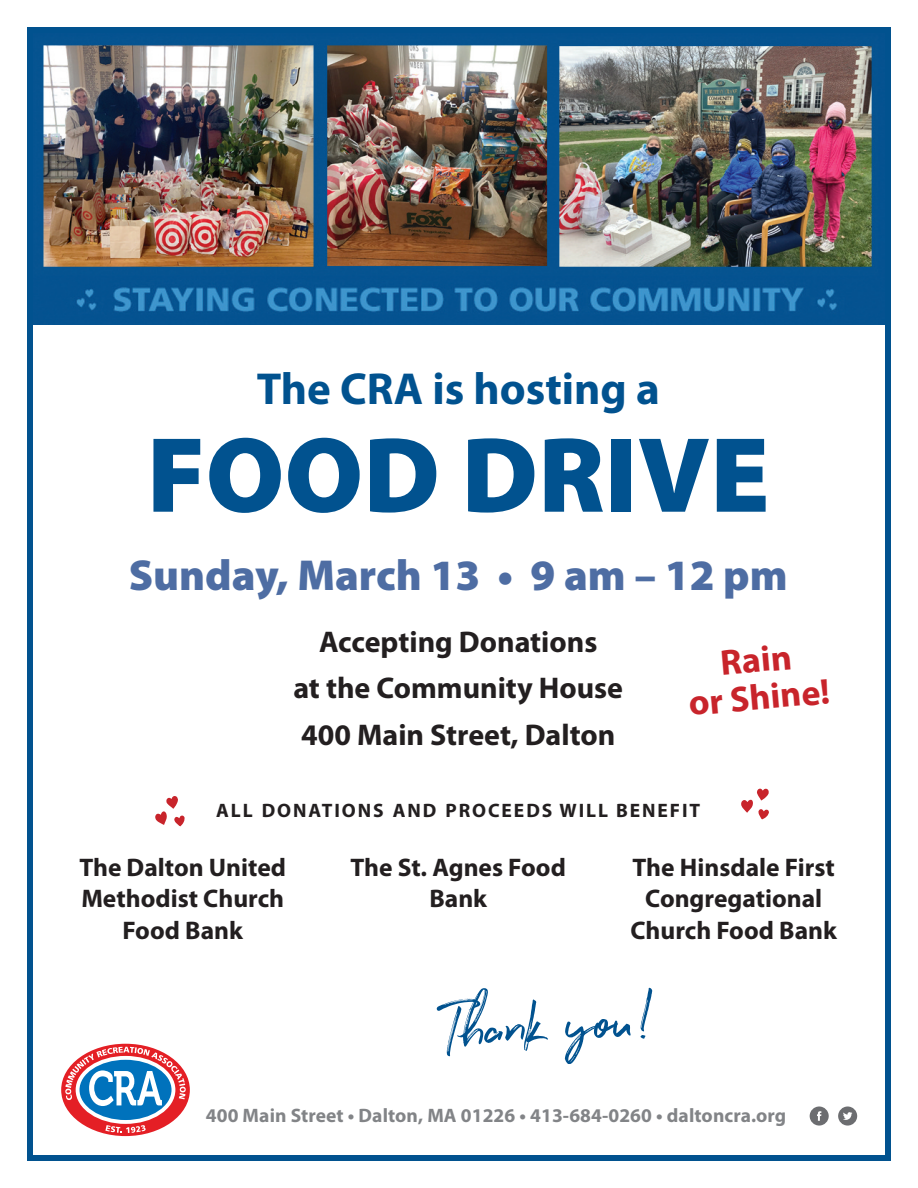
<style>
.page{position:relative;width:918px;height:1188px;background:#fff}
.page>*{position:absolute;margin:0;border:0;box-sizing:border-box;transform-origin:0 0}
.t1{font:900 108px "Myriad Pro";color:#01528f}
.t2{font:64.5px "Perfect Sunset";color:#01528f}
.t3{font:700 45px "Myriad Pro";color:#01528f}
.t4{font:900 43.5px "Myriad Pro";color:#4e6da3}
.t5{font:700 36px/37.5px "Myriad Pro";color:#c8242b;text-align:center}
.t6{font:700 30px/46.5px "Myriad Pro";color:#231f20;text-align:center}
.t7{font:700 25.5px/31.5px "Myriad Pro";color:#231f20;text-align:center}
.t8{font:700 19.5px "Myriad Pro";letter-spacing:.005em;color:#828487}
.t9{font:700 19.5px "Myriad Pro";letter-spacing:.1em;color:#231f20}
</style>
<div class="page">
<img style="left:34px;top:34px;width:850px;height:291px">
<div style="left:27px;top:27px;width:864px;height:1134px;border:6px solid #01528f"></div>
<svg style="left:810px;top:1107px;width:19px;height:19px"></svg>
<svg style="left:838px;top:1107px;width:19px;height:19px"></svg>
<svg style="left:60px;top:1043px;width:131px;height:94px;fill:#e41f25"></svg>
<div style="left:59px;top:1042px;width:133px;height:96px;border:2px solid #fff;border-radius:50%"></div>
<svg style="left:78px;top:1058px;width:95px;height:64px"></svg>
<div style="left:76px;top:1056px;width:99px;height:68px;border:4px solid #fff;border-radius:50%"></div>
<svg style="left:65px;top:1047px;width:121px;height:59px"></svg>
<svg style="left:105px;top:1125px;width:41px;height:8px"></svg>
<h3 class="t3" style="left:257px;top:372px;width:405px">The CRA is hosting a</h3>
<h1 class="t1" style="left:147px;top:435px;width:624px">FOOD DRIVE</h1>
<h3 class="t4" style="left:129px;top:559px;width:660px">Sunday, March 13 • 9 am – 12 pm</h3>
<p class="t6" style="left:293px;top:621px;width:331px">Accepting Donations<br>at the Community House<br>400 Main Street, Dalton</p>
<h3 class="t5" style="left:684px;top:650px;width:143px;rotate:-5deg">Rain<br>or Shine!</h3>
<p class="t9" style="left:216px;top:803px;width:486px">ALL DONATIONS AND PROCEEDS WILL BENEFIT</p>
<p class="t7" style="left:79px;top:853px;width:208px">The Dalton United<br>Methodist Church<br>Food Bank</p>
<p class="t7" style="left:351px;top:853px;width:217px">The St. Agnes Food<br>Bank</p>
<p class="t7" style="left:631px;top:853px;width:208px">The Hinsdale First<br>Congregational<br>Church Food Bank</p>
<h2 class="t2" style="left:440px;top:986px;width:212px;rotate:-3deg">Thank you!</h2>
<p class="t8" style="left:206px;top:1108px;width:582px">400 Main Street • Dalton, MA 01226 • 413-684-0260 • daltoncra.org</p>
</div>
